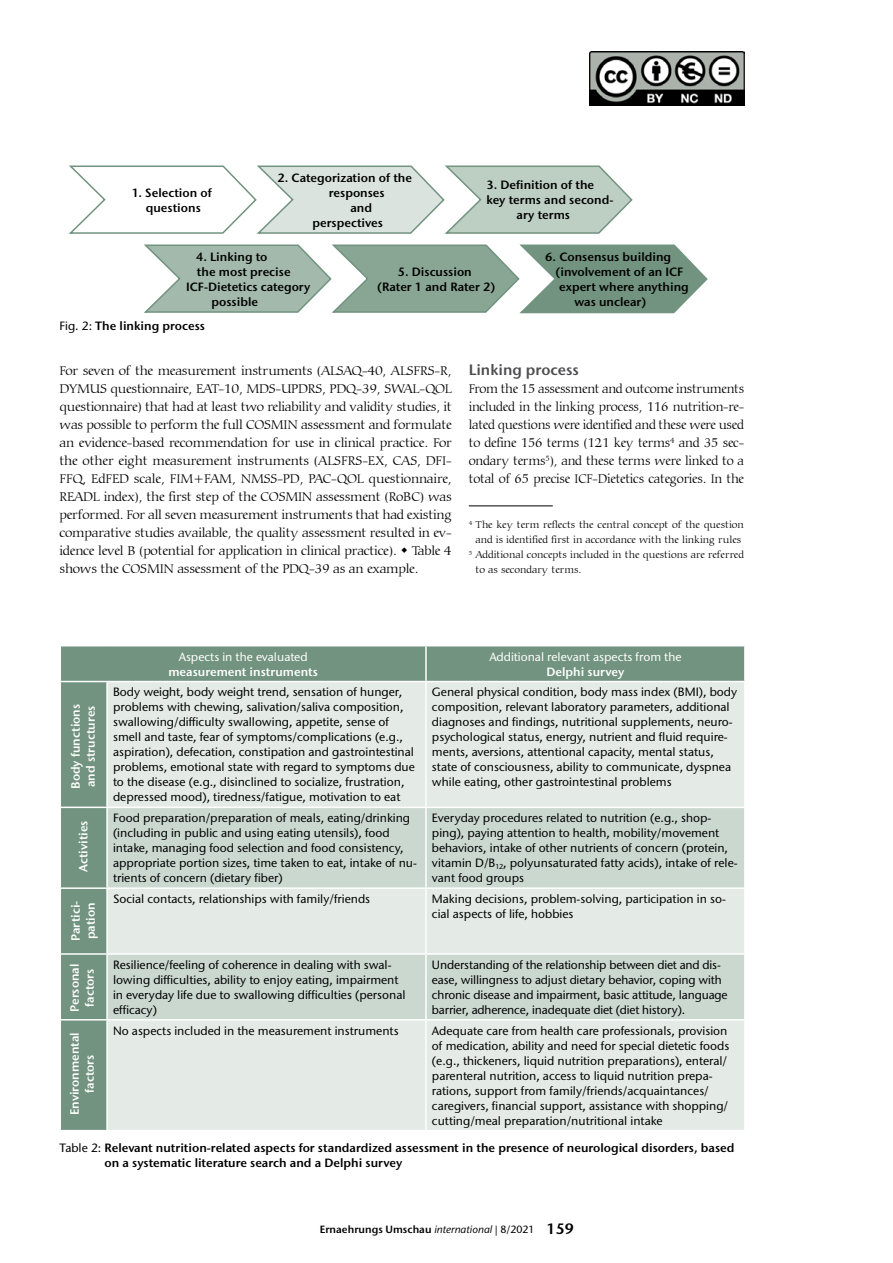
<style>
.page{position:relative;width:893px;height:1263px;background:#fff}
.page>*{position:absolute;margin:0;border:0;box-sizing:border-box;transform-origin:0 0}
.t1{font:600 15px "Stone Sans ITC Pro";color:#4d4d4f}
.t2{font:300 13.5px/18px "Carmina BT";letter-spacing:-.02em;color:#000;text-align:justify}
.t3{font:300 13.5px/18px "Carmina BT";letter-spacing:-.02em;color:#000;text-align:justify;scale:.96 1}
.t4{font:500 12px/15px "Stone Sans ITC Std";color:#000}
.t5{font:600 12px/15px "Stone Sans ITC Pro";color:#000;text-align:center}
.t6{font:600 12px/15px "Stone Sans ITC Pro";color:#fff}
.t7{font:500 12px "Stone Sans ITC Std";color:#fff}
.t8{font:300 10.5px "Carmina BT";color:#000}
.t9{font:600 10.5px "Stone Sans ITC Pro";color:#000}
.s1{font-family:"Stone Sans ITC Std";font-weight:500}
.s2{font-family:"Stone Sans ITC Std";font-weight:500;font-style:italic}
.s3{font-size:15px}
</style>
<div class="page">
<svg style="left:69px;top:165px;width:564px;height:69px"></svg>
<svg style="left:144px;top:244px;width:564px;height:70px"></svg>
<div style="left:61px;top:646px;width:683px;height:484px;background:#71937f"></div>
<div style="left:108px;top:682px;width:636px;height:448px;background:#e4ebe7"></div>
<svg style="left:108px;top:808px;width:636px;height:211px;background:#d2ddd7"></svg>
<hr style="left:425px;top:646px;width:2px;height:35px;background:#fff">
<hr style="left:60px;top:681px;width:47px;height:1px;background:#fff">
<hr style="left:107px;top:681px;width:319px;height:1px;background:#fff">
<hr style="left:106px;top:682px;width:2px;height:125px;background:#fff">
<hr style="left:426px;top:681px;width:320px;height:1px;background:#fff">
<hr style="left:425px;top:682px;width:2px;height:125px;background:#fff">
<hr style="left:60px;top:807px;width:47px;height:1px;background:#fff">
<hr style="left:107px;top:807px;width:319px;height:1px;background:#fff">
<hr style="left:106px;top:808px;width:2px;height:79px;background:#fff">
<hr style="left:426px;top:807px;width:320px;height:1px;background:#fff">
<hr style="left:425px;top:808px;width:2px;height:79px;background:#fff">
<hr style="left:60px;top:887px;width:47px;height:2px;background:#fff">
<hr style="left:107px;top:887px;width:319px;height:2px;background:#fff">
<hr style="left:106px;top:889px;width:2px;height:64px;background:#fff">
<hr style="left:426px;top:887px;width:320px;height:2px;background:#fff">
<hr style="left:425px;top:889px;width:2px;height:64px;background:#fff">
<hr style="left:60px;top:953px;width:47px;height:2px;background:#fff">
<hr style="left:107px;top:953px;width:319px;height:2px;background:#fff">
<hr style="left:106px;top:955px;width:2px;height:64px;background:#fff">
<hr style="left:426px;top:953px;width:320px;height:2px;background:#fff">
<hr style="left:425px;top:955px;width:2px;height:64px;background:#fff">
<hr style="left:60px;top:1019px;width:47px;height:1px;background:#fff">
<hr style="left:107px;top:1019px;width:319px;height:1px;background:#fff">
<hr style="left:106px;top:1020px;width:2px;height:110px;background:#fff">
<hr style="left:426px;top:1019px;width:320px;height:1px;background:#fff">
<hr style="left:425px;top:1020px;width:2px;height:110px;background:#fff">
<hr style="left:469px;top:506px;width:84px;height:1px;background:#000">
<img style="left:590px;top:51px;width:154px;height:54px">
<p class="t5" style="left:132px;top:185px;width:82px">1. Selection of questions</p>
<p class="t5" style="left:278px;top:170px;width:136px">2. Categorization of the</p>
<p class="t5" style="left:329px;top:185px;width:57px">responses</p>
<p class="t5" style="left:350px;top:200px;width:23px">and</p>
<p class="t5" style="left:313px;top:215px;width:72px">perspectives</p>
<p class="t5" style="left:486px;top:177px;width:109px">3. Definition of the</p>
<p class="t5" style="left:487px;top:192px;width:128px">key terms and second-</p>
<p class="t5" style="left:516px;top:207px;width:55px">ary terms</p>
<p class="t5" style="left:196px;top:249px;width:73px">4. Linking to</p>
<p class="t5" style="left:197px;top:264px;width:95px">the most precise</p>
<p class="t5" style="left:186px;top:279px;width:126px">ICF-Dietetics category</p>
<p class="t5" style="left:212px;top:294px;width:48px">possible</p>
<p class="t5" style="left:60px;top:318px;width:147px"><span class="s1">Fig. 2:</span> The linking process</p>
<p class="t5" style="left:377px;top:264px;width:120px">5. Discussion<br>(Rater 1 and Rater 2)</p>
<p class="t5" style="left:545px;top:249px;width:127px">6. Consensus building</p>
<p class="t5" style="left:556px;top:264px;width:129px">(involvement of an ICF</p>
<p class="t5" style="left:559px;top:279px;width:131px">expert where anything</p>
<p class="t5" style="left:574px;top:294px;width:73px">was unclear)</p>
<p class="t2" style="left:60px;top:362px;width:394px">For seven of the measurement instruments (ALSAQ-40, ALSFRS-R, DYMUS questionnaire, EAT-10, MDS-UPDRS, PDQ-39, SWAL-QOL questionnaire) that had at least two reliability and validity studies, it was possible to perform the full COSMIN assessment and formulate an evidence-based recommendation for use in clinical practice. For the other eight measurement instruments (ALSFRS-EX, CAS, DFI-FFQ, EdFED scale, FIM+FAM, NMSS-PD, PAC-QOL questionnaire, READL index), the first step of the COSMIN assessment (RoBC) was performed. For all seven measurement instruments that had existing comparative studies available, the quality assessment resulted in ev&shy;idence level B (potential for application in clinical practice). Table 4 shows the COSMIN assessment of the PDQ-39 as an example.</p>
<p class="t1" style="left:469px;top:361px;width:112px">Linking process</p>
<p class="t3" style="left:469px;top:380px;width:288px">From the 15 assessment and outcome instruments included in the linking process, 116 nutrition-re&shy;lated questions were identified and these were used to define 156 terms (121 key terms<sup>4</sup> and 35 sec&shy;ondary terms<sup>5</sup>), and these terms were linked to a total of 65 precise ICF-Dietetics categories. In the</p>
<p class="t8" style="left:469px;top:519px;width:277px"><sup>4</sup> The key term reflects the central concept of the question</p>
<p class="t8" style="left:475px;top:534px;width:267px">and is identified first in accordance with the linking rules</p>
<p class="t8" style="left:469px;top:549px;width:277px"><sup>5</sup> Additional concepts included in the questions are referred</p>
<p class="t8" style="left:475px;top:564px;width:108px">to as secondary terms.</p>
<p class="t7" style="left:179px;top:649px;width:130px">Aspects in the evaluated</p>
<p class="t6" style="left:168px;top:664px;width:151px">measurement instruments</p>
<p class="t7" style="left:489px;top:649px;width:194px">Additional relevant aspects from the</p>
<p class="t6" style="left:546px;top:664px;width:79px">Delphi survey</p>
<p class="t4" style="left:113px;top:684px;width:303px">Body weight, body weight trend, sensation of hunger, problems with chewing, salivation/saliva composition, swallowing/difficulty swallowing, appetite, sense of smell and taste, fear of symptoms/complications (e.g., aspiration), defecation, constipation and gastrointestinal problems, emotional state with regard to symptoms due to the disease (e.g., disinclined to socialize, frustration, depressed mood), tiredness/fatigue, motivation to eat</p>
<p class="t4" style="left:432px;top:684px;width:307px">General physical condition, body mass index (BMI), body composition, relevant laboratory parameters, additional diagnoses and findings, nutritional supplements, neuro&shy;psychological status, energy, nutrient and fluid require&shy;ments, aversions, attentional capacity, mental status, state of consciousness, ability to communicate, dyspnea while eating, other gastrointestinal problems</p>
<p class="t4" style="left:113px;top:810px;width:305px">Food preparation/preparation of meals, eating/drinking (including in public and using eating utensils), food intake, managing food selection and food consistency, appropriate portion sizes, time taken to eat, intake of nu&shy;trients of concern (dietary fiber)</p>
<p class="t4" style="left:432px;top:810px;width:307px">Everyday procedures related to nutrition (e.g., shop&shy;ping), paying attention to health, mobility/movement behaviors, intake of other nutrients of concern (protein, vitamin D/B<sub>12</sub>, polyunsaturated fatty acids), intake of rele&shy;vant food groups</p>
<p class="t4" style="left:113px;top:891px;width:259px">Social contacts, relationships with family/friends</p>
<p class="t4" style="left:432px;top:891px;width:295px">Making decisions, problem-solving, participation in so&shy;cial aspects of life, hobbies</p>
<p class="t4" style="left:113px;top:957px;width:294px">Resilience/feeling of coherence in dealing with swal&shy;lowing difficulties, ability to enjoy eating, impairment in everyday life due to swallowing difficulties (personal efficacy)</p>
<p class="t4" style="left:432px;top:957px;width:297px">Understanding of the relationship between diet and dis&shy;ease, willingness to adjust dietary behavior, coping with chronic disease and impairment, basic attitude, language barrier, adherence, inadequate diet (diet history).</p>
<p class="t4" style="left:113px;top:1023px;width:287px">No aspects included in the measurement instruments</p>
<p class="t4" style="left:432px;top:1023px;width:299px">Adequate care from health care professionals, provision of medication, ability and need for special dietetic foods (e.g., thickeners, liquid nutrition preparations), enteral/ parenteral nutrition, access to liquid nutrition prepa&shy;rations, support from family/friends/acquaintances/ caregivers, financial support, assistance with shopping/ cutting/meal preparation/nutritional intake</p>
<p class="t6" style="left:68px;top:789px;width:87px;rotate:-90deg">Body functions and structures</p>
<p class="t6" style="left:76px;top:872px;width:53px;rotate:-90deg">Activities</p>
<p class="t6" style="left:68px;top:941px;width:42px;rotate:-90deg">Partici&shy;pation</p>
<p class="t6" style="left:67px;top:1012px;width:50px;text-align:center;rotate:-90deg">Personal factors</p>
<p class="t6" style="left:67px;top:1115px;width:84px;text-align:center;rotate:-90deg">Environmental factors</p>
<p class="t5" style="left:105px;top:1141px;width:631px;text-align:left;text-indent:-45px"><span class="s1">Table 2:</span> Relevant nutrition-related aspects for standardized assessment in the presence of neurological disorders, based on a systematic literature search and a Delphi survey</p>
<p class="t9" style="left:320px;top:1222px;width:256px">Ernaehrungs Umschau <span class="s2">international</span> <span class="s1">| 8/2021</span> <span class="s3">159</span></p>
</div>
